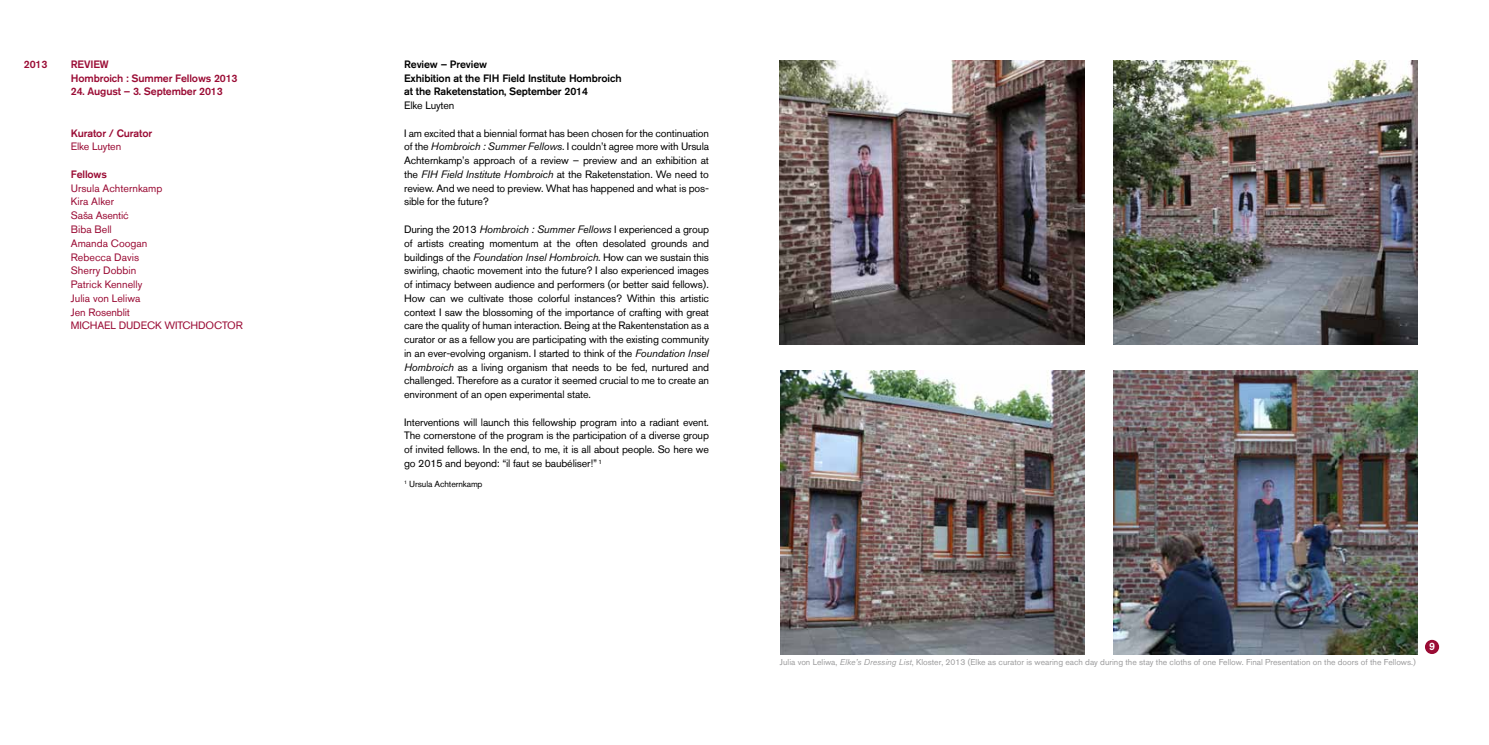
<style>
.page{position:relative;width:1489px;height:745px;background:#fff}
.page>*{position:absolute;margin:0;border:0;box-sizing:border-box;transform-origin:0 0}
.t1{font:10.62px/13.8px "Akzidenz Grotesk BQ";letter-spacing:-.015em;color:#000;text-align:justify}
.t2{font:10.62px/13.8px "Akzidenz Grotesk BQ";color:#9a0b34}
.t3{font:500 10.62px/13.8px "Akzidenz Grotesk BQ";letter-spacing:-.015em;color:#000}
.t4{font:500 10.62px/13.8px "Akzidenz Grotesk BQ";letter-spacing:-.015em;color:#9a0b34}
.t5{font:500 10.62px "Akzidenz Grotesk BQ";color:#fff}
.t6{font:8.75px "Akzidenz Grotesk BQ";letter-spacing:-.015em;color:#000}
.t7{font:8.5px "Akzidenz Grotesk BQ";color:#9c9c9d}
.s1{font-style:italic}
</style>
<div class="page">
<img style="left:1113px;top:60px;width:304px;height:284px">
<img style="left:780px;top:60px;width:304px;height:284px">
<img style="left:780px;top:370px;width:304px;height:283px">
<img style="left:1113px;top:370px;width:304px;height:283px">
<div style="left:1424px;top:639px;width:14px;height:14px;background:#9a0b34;border-radius:50%"></div>
<p class="t4" style="left:24px;top:57px;width:25px">2013</p>
<p class="t4" style="left:71px;top:57px;width:168px">REVIEW<br>Hombroich : Summer Fellows 2013</p>
<p class="t4" style="left:71px;top:84px;width:153px">24. August – 3. September 2013</p>
<p class="t4" style="left:71px;top:126px;width:83px">Kurator / Curator</p>
<p class="t2" style="left:71px;top:140px;width:52px">Elke Luyten</p>
<p class="t4" style="left:71px;top:167px;width:38px">Fellows</p>
<p class="t2" style="left:71px;top:181px;width:173px">Ursula Achternkamp<br>Kira Alker<br>Saša Asentic<br>Biba Bell<br>Amanda Coogan<br>Rebecca Davis<br>Sherry Dobbin<br>Patrick Kennelly<br>Julia von Leliwa<br>Jen Rosenblit<br>MICHAEL DUDECK WITCHDOCTOR</p>
<p class="t2" style="left:125px;top:208px;width:4px">´</p>
<p class="t3" style="left:404px;top:57px;width:219px">Review – Preview<br>Exhibition at the FIH Field Institute Hombroich at the Raketenstation, September 2014</p>
<p class="t1" style="left:404px;top:98px;width:52px">Elke Luyten</p>
<p class="t1" style="left:404px;top:126px;width:306px">I am excited that a biennial format has been chosen for the continuation of the <span class="s1">Hombroich : Summer Fellows</span>. I couldn’t agree more with Ursula Achternkamp’s approach of a review – preview and an exhibition at the <span class="s1">FIH Field Institute Hombroich</span> at the Raketenstation. We need to review. And we need to preview. What has happened and what is pos&shy;sible for the future?</p>
<p class="t1" style="left:404px;top:222px;width:306px">During the 2013 <span class="s1">Hombroich : Summer Fellows</span> I experienced a group of artists creating momentum at the often desolated grounds and buildings of the <span class="s1">Foundation Insel Hombroich</span>. How can we sustain this swirling, chaotic movement into the future? I also experienced images of intimacy between audience and performers (or better said fellows).<br>How can we cultivate those colorful instances? Within this artistic context I saw the blossoming of the importance of crafting with great care the quality of human interaction. Being at the Rakentenstation as a curator or as a fellow you are participating with the existing community in an ever-evolving organism. I started to think of the <span class="s1">Foundation Insel Hombroich</span> as a living organism that needs to be fed, nurtured and challenged. Therefore as a curator it seemed crucial to me to create an environment of an open experimental state.</p>
<p class="t1" style="left:404px;top:415px;width:306px">Interventions will launch this fellowship program into a radiant event.<br>The cornerstone of the program is the participation of a diverse group of invited fellows. In the end, to me, it is all about people. So here we go 2015 and beyond: “il faut se baubéliser!” <sup>1</sup></p>
<p class="t6" style="left:404px;top:478px;width:80px"><sup>1</sup> Ursula Achternkamp</p>
<p class="t7" style="left:780px;top:656px;width:637px">Julia von Leliwa, <span class="s1">Elke’s Dressing List</span>, Kloster, 2013 (Elke as curator is wearing each day during the stay the cloths of one Fellow. Final Presentation on the doors of the Fellows.)</p>
<p class="t5" style="left:1428px;top:639px;width:7px">9</p>
</div>
